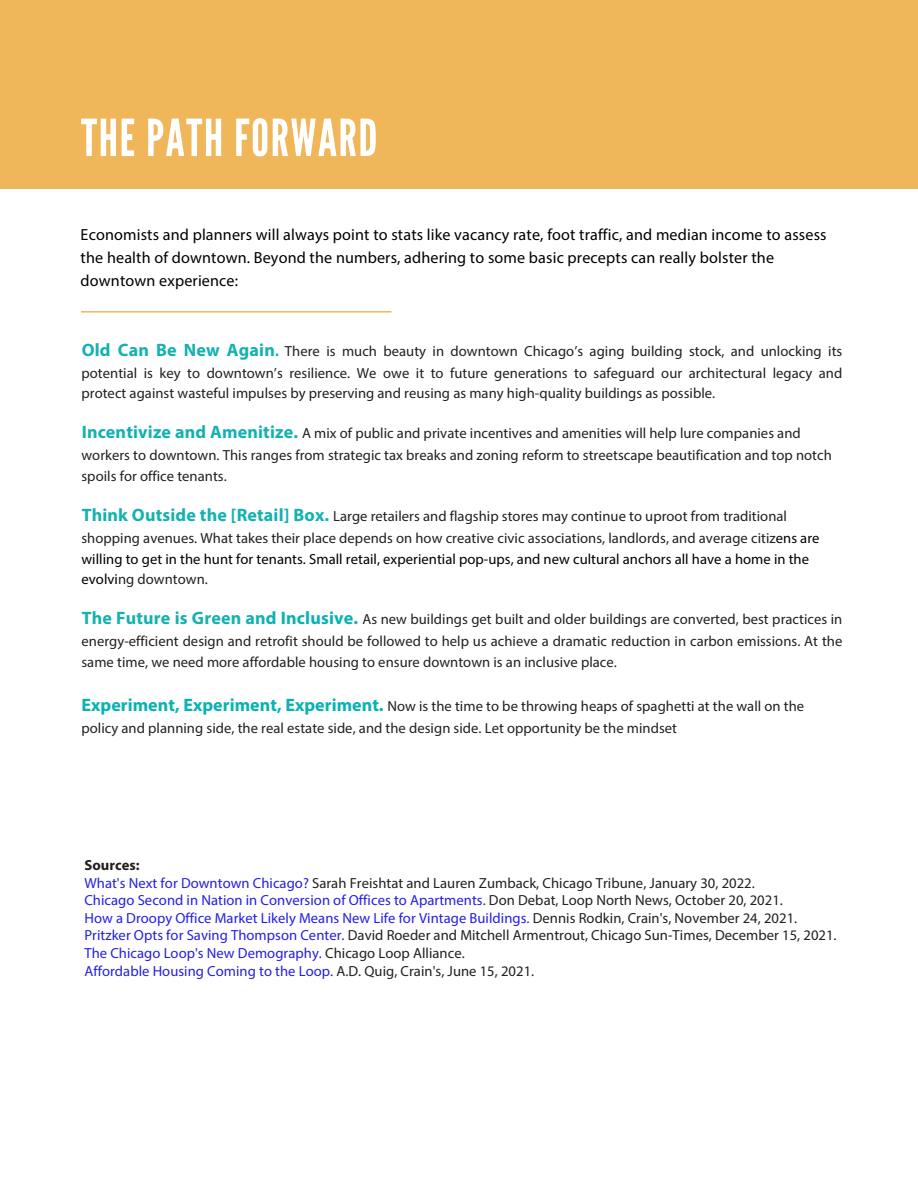
<style>
.page{position:relative;width:918px;height:1188px;background:#fff}
.page>*{position:absolute;margin:0;border:0;box-sizing:border-box;transform-origin:0 0}
.t1{font:51px "League Gothic";letter-spacing:.03em;color:#fff}
.t2{font:16.2px/22.5px "Myriad Pro";letter-spacing:.01em;color:#000}
.t3{font:14.7px/21.3px "Myriad Pro";letter-spacing:.005em;color:#231f20}
.s1{font-weight:700;font-size:18px;color:#13b2b1}
.s2{font-weight:700;font-size:15px;color:#13b2b1}
.s3{color:#000}
.s4{font-weight:700;font-size:18px;color:#09b2b1}
.s5{font-weight:700}
.s6{color:#231fe5}
.s7{color:#231fe6}
.s8{color:#231fe7}
.s9{color:#231fe4}
</style>
<div class="page">
<div style="left:0;top:0;width:918px;height:189px;background:#f0b65a"></div>
<hr style="left:81px;top:311px;width:311px;height:2px;background:#f0b65a">
<p class="t1" style="left:81px;top:108px;width:298px">THE PATH FORWARD</p>
<p class="t2" style="left:81px;top:223px;width:747px">Economists and planners will always point to stats like vacancy rate, foot traffic, and median income to assess the health of downtown. Beyond the numbers, adhering to some basic precepts can really bolster the downtown experience:</p>
<p class="t3" style="left:81px;top:340px;width:762px;text-align:justify"><span class="s1">Old Can Be New Again</span><span class="s2">.</span> There is much beauty in downtown Chicago’s aging building stock, and unlocking its potential is key to downtown’s resilience. We owe it to future generations to safeguard our architectural legacy and protect against wasteful impulses by preserving and reusing as many high-quality buildings as possible.</p>
<p class="t3" style="left:81px;top:423px;width:752px"><span class="s1">Incentivize and Amenitize.</span> A mix of public and private incentives and amenities will help lure companies and workers to downtown. This ranges from strategic tax breaks and zoning reform to streetscape beautification and top notch spoils for office tenants.</p>
<p class="t3" style="left:81px;top:506px;width:740px"><span class="s1">Think Outside the [Retail] Box.</span> Large retailers and flagship stores may continue to uproot from traditional shopping avenues. What takes their place depends on how creative civic associations, landlords, and average citiz<span class="s3">ens are willing to get in the hunt for tenants. Small retail, experiential pop-ups, and new cultural anchors all have a home in the evolvi</span>ng downtown.</p>
<p class="t3" style="left:81px;top:609px;width:762px;text-align:justify"><span class="s1">The Future is Green an</span><span class="s4">d Inclusive.</span> As new buildings get built and older buildings are converted, best practices in energy-efficient design and retrofit should be followed to help us achieve a dramatic reduction in carbon emissions. At the same time, we need more affordable housing to ensure downtown is an inclusive place.</p>
<p class="t3" style="left:81px;top:695px;width:724px;line-height:22px"><span class="s4">Experiment, Experiment, Experiment.</span> Now is the time to be throwing heaps of spaghetti at the wall on the policy and planning side, the real estate side, and the design side. Let opportunity be the mindset</p>
<p class="t3" style="left:84px;top:856px;width:754px;line-height:17.5px"><span class="s5">Sources:<br></span><span class="s6">What's Next for Downtown Chicago?</span> Sarah Freishtat and Lauren Zumback, Chicago Tribune, January 30, 2022.<br><span class="s7">Chicago Second in Nation in Conversion of Offices to Apartments.</span> Don Debat, Loop North News, October 20, 2021.<br><span class="s6">How a Droopy Office Market Likely Means New Life for Vintage Buildings.</span> Dennis Rodkin, Crain's, November 24, 2021.<br><span class="s7">Pritzker Opts for Saving Thompson Center.</span> David Roeder and Mitchell Armentrout, Chicago Sun-Times, December 15, 2021.<br><span class="s8">The Chicago Loop's New Demography.</span> Chicago Loop Alliance.<br><span class="s9">Affordable Housing Coming to the Loop.</span> A.D. Quig, Crain's, June 15, 2021.</p>
</div>
